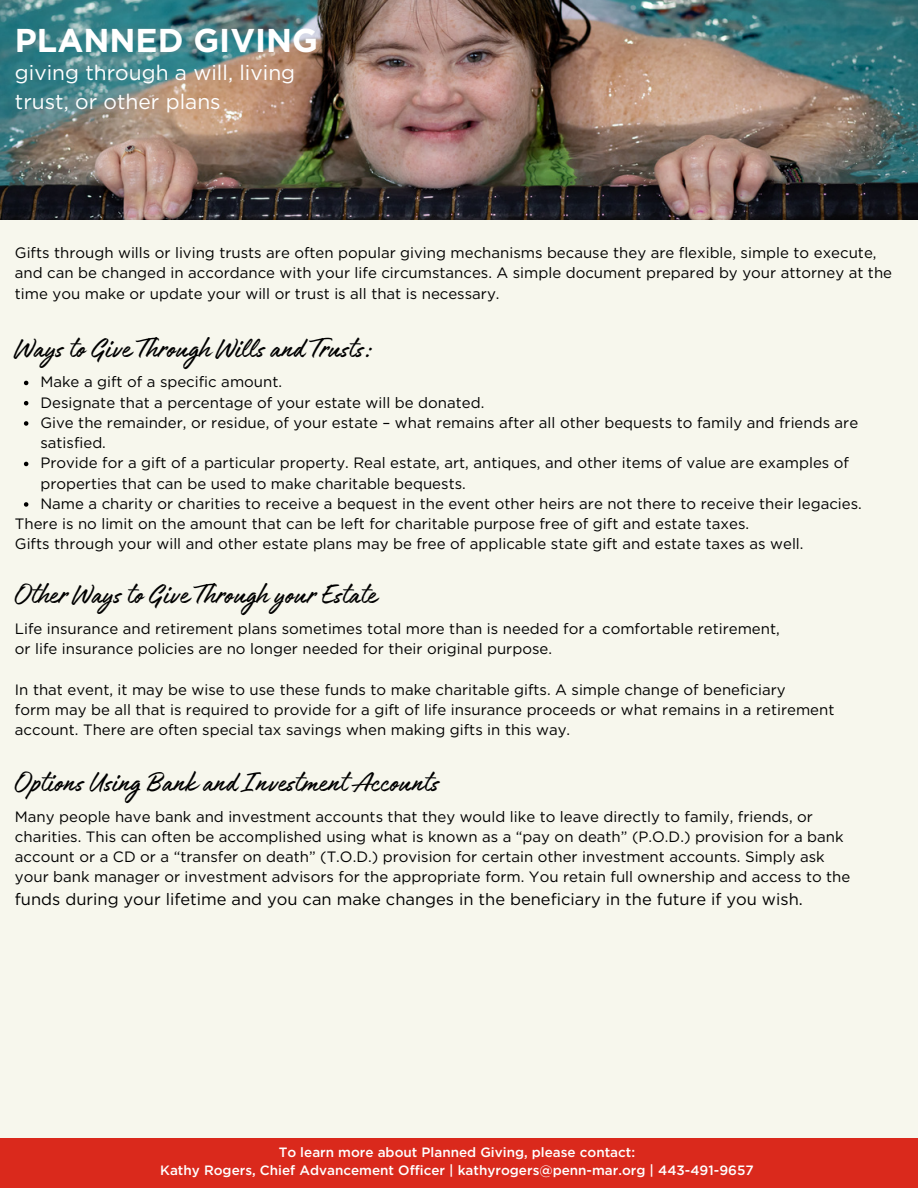
<style>
.page{position:relative;width:918px;height:1188px;background:#f7f7ed}
.page>*{position:absolute;margin:0;border:0;box-sizing:border-box;transform-origin:0 0}
.t1{font:700 33px "Gotham";color:#fff}
.t2{font:31.5px "Authenia Solid";color:#000}
.t3{font:21px/29.2px "Gotham";color:#fff}
.t4{font:16.5px "Gotham";color:#000}
.t5{font:15px/20.2px "Gotham";color:#000}
.t6{font:500 13.5px "Gotham";color:#fff}
</style>
<div class="page">
<img style="left:0;top:0;width:918px;height:219px">
<svg style="left:24px;top:381px;width:4px;height:4px"></svg>
<svg style="left:24px;top:401px;width:4px;height:4px"></svg>
<svg style="left:24px;top:421px;width:4px;height:5px"></svg>
<svg style="left:24px;top:462px;width:4px;height:4px"></svg>
<svg style="left:24px;top:502px;width:4px;height:5px"></svg>
<div style="left:0;top:1138px;width:918px;height:50px;background:#da291c"></div>
<p class="t1" style="left:15px;top:20px;width:305px">PLANNED GIVING</p>
<p class="t3" style="left:15px;top:58px;width:282px">giving through a will, living trust, or other plans</p>
<h1 class="t5" style="left:15px;top:243px;width:879px">Gifts through wills or living trusts are often popular giving mechanisms because they are flexible, simple to execute, and can be changed in accordance with your life circumstances. A simple document prepared by your attorney at the time you make or update your will or trust is all that is necessary.</h1>
<h3 class="t2" style="left:15px;top:332px;width:359px">Ways to Give Through Wills and Trusts:</h3>
<h4 class="t5" style="left:40px;top:372px;width:243px">Make a gift of a specific amount.</h4>
<h2 class="t5" style="left:40px;top:392px;width:445px">Designate that a percentage of your estate will be donated.</h2>
<p class="t5" style="left:40px;top:412px;width:819px">Give the remainder, or residue, of your estate – what remains after all other bequests to family and friends are satisfied.</p>
<p class="t5" style="left:40px;top:453px;width:810px">Provide for a gift of a particular property. Real estate, art, antiques, and other items of value are examples of properties that can be used to make charitable bequests.</p>
<p class="t5" style="left:40px;top:493px;width:823px">Name a charity or charities to receive a bequest in the event other heirs are not there to receive their legacies.</p>
<p class="t5" style="left:15px;top:514px;width:790px">There is no limit on the amount that can be left for charitable purpose free of gift and estate taxes.<br>Gifts through your will and other estate plans may be free of applicable state gift and estate taxes as well.</p>
<p class="t2" style="left:15px;top:578px;width:363px">Other Ways to Give Throughyour Estate</p>
<p class="t5" style="left:15px;top:618px;width:766px">Life insurance and retirement plans sometimes total more than is needed for a comfortable retirement, or life insurance policies are no longer needed for their original purpose.</p>
<h4 class="t5" style="left:15px;top:679px;width:821px">In that event, it may be wise to use these funds to make charitable gifts. A simple change of beneficiary<br>form may be all that is required to provide for a gift of life insurance proceeds or what remains in a retirement account. There are often special tax savings when making gifts in this way.</h4>
<h4 class="t2" style="left:15px;top:766px;width:425px">Options Using Bank and Investment Accounts</h4>
<h4 class="t5" style="left:15px;top:806px;width:837px">Many people have bank and investment accounts that they would like to leave directly to family, friends, or charities. This can often be accomplished using what is known as a “pay on death” (P.O.D.) provision for a bank account or a CD or a “transfer on death” (T.O.D.) provision for certain other investment accounts. Simply ask your bank manager or investment advisors for the appropriate form. You retain full ownership and access to the</h4>
<h4 class="t4" style="left:15px;top:889px;width:789px">funds during your lifetime and you can make changes in the beneficiary in the future if you wish.</h4>
<h4 class="t6" style="left:279px;top:1144px;width:358px">To learn more about Planned Giving, please contact:</h4>
<h4 class="t6" style="left:160px;top:1162px;width:595px">Kathy Rogers, Chief Advancement Officer | kathyrogers@penn-mar.org | 443-491-9657</h4>
</div>
